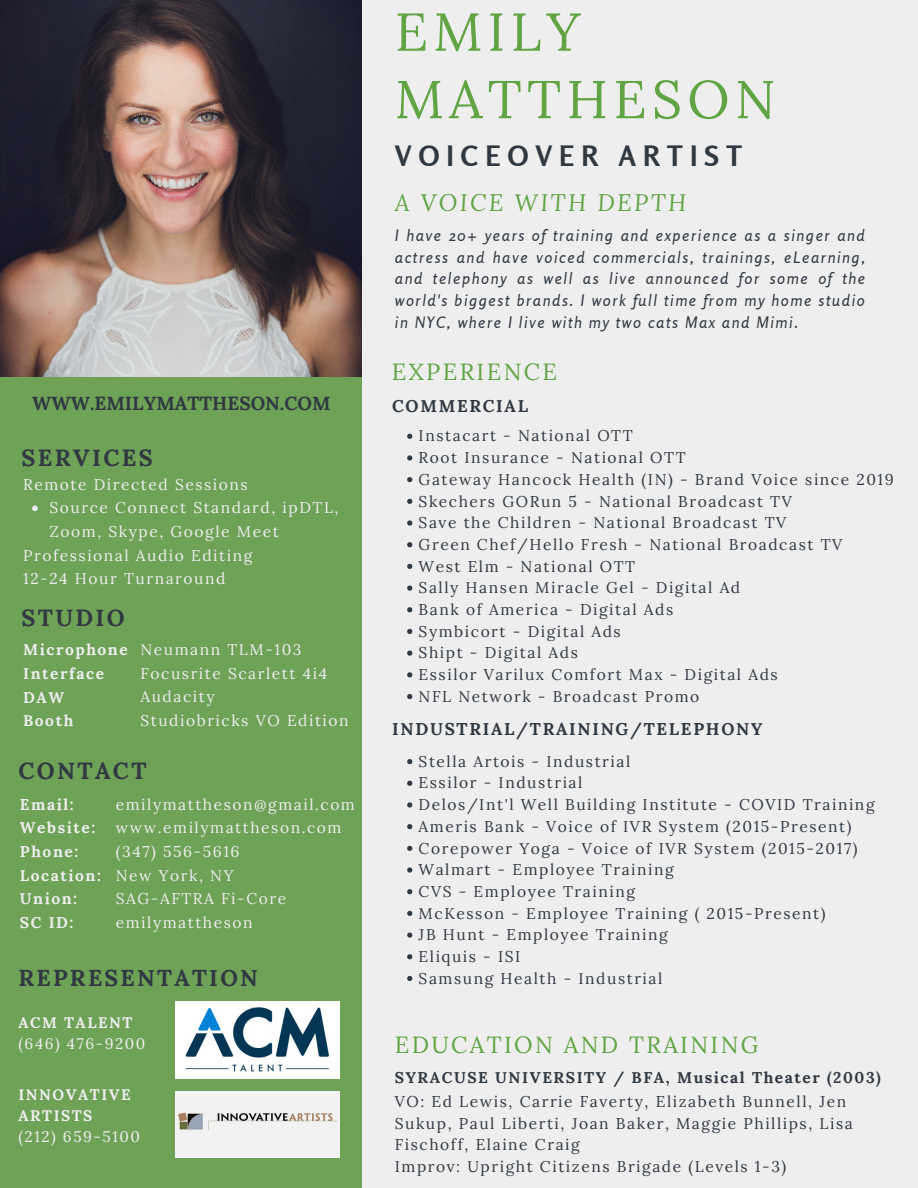
<style>
.page{position:relative;width:918px;height:1188px;background:#eee}
.page>*{position:absolute;margin:0;border:0;box-sizing:border-box;transform-origin:0 0}
.t1{font:53.25px/67.5px "Lora";letter-spacing:.1em;color:#60a443}
.t2{font:700 28.05px "Rosario";letter-spacing:.25em;color:#303841}
.t3{font:italic 23.7px "Lora";letter-spacing:.1em;color:#60a443}
.t4{font:23.4px "Lora";letter-spacing:.1em;color:#60a443}
.t5{font:700 23.4px "Lora";letter-spacing:.1em;color:#303841}
.t6{font:700 22.95px "Lora";letter-spacing:.1em;color:#303841}
.t7{font:700 19.05px "Lora";color:#303841}
.t8{font:700 17.1px "Lora";letter-spacing:.1em;color:#303841}
.t9{font:italic 15.75px/21.8px "Rosario";letter-spacing:.1em;color:#303841;text-align:justify}
.t10{font:15.6px/21.8px "Lora";letter-spacing:.1em;color:#303841}
.t11{font:15.6px/23.7px "Lora";letter-spacing:.1em;color:#eee}
.t12{font:700 15.6px "Lora";letter-spacing:.1em;color:#eee}
.t13{font:700 15.6px "Lora";letter-spacing:.1em;color:#303841}
.t14{font:700 15.3px "Lora";letter-spacing:.1em;color:#eee}
.t15{font:15.3px "Lora";letter-spacing:.1em;color:#eee}
</style>
<div class="page">
<div style="left:0;top:0;width:361px;height:1188px;background:#6ea257"></div>
<img style="left:0;top:0;width:361px;height:377px">
<img style="left:176px;top:1002px;width:164px;height:76px">
<img style="left:176px;top:1092px;width:164px;height:65px">
<svg style="left:407px;top:434px;width:5px;height:5px"></svg>
<svg style="left:407px;top:455px;width:5px;height:6px"></svg>
<svg style="left:407px;top:477px;width:5px;height:5px"></svg>
<svg style="left:407px;top:499px;width:5px;height:5px"></svg>
<svg style="left:407px;top:520px;width:5px;height:6px"></svg>
<svg style="left:407px;top:542px;width:5px;height:5px"></svg>
<svg style="left:407px;top:564px;width:5px;height:5px"></svg>
<svg style="left:407px;top:586px;width:5px;height:5px"></svg>
<svg style="left:407px;top:607px;width:5px;height:5px"></svg>
<svg style="left:407px;top:629px;width:5px;height:5px"></svg>
<svg style="left:407px;top:651px;width:5px;height:5px"></svg>
<svg style="left:407px;top:672px;width:5px;height:5px"></svg>
<svg style="left:407px;top:694px;width:5px;height:5px"></svg>
<svg style="left:407px;top:759px;width:5px;height:5px"></svg>
<svg style="left:407px;top:781px;width:5px;height:5px"></svg>
<svg style="left:407px;top:802px;width:5px;height:6px"></svg>
<svg style="left:407px;top:824px;width:5px;height:5px"></svg>
<svg style="left:407px;top:846px;width:5px;height:5px"></svg>
<svg style="left:407px;top:867px;width:5px;height:6px"></svg>
<svg style="left:407px;top:889px;width:5px;height:5px"></svg>
<svg style="left:407px;top:911px;width:5px;height:5px"></svg>
<svg style="left:407px;top:933px;width:5px;height:5px"></svg>
<svg style="left:407px;top:954px;width:5px;height:5px"></svg>
<svg style="left:407px;top:976px;width:5px;height:5px"></svg>
<svg style="left:32px;top:505px;width:6px;height:6px"></svg>
<p class="t7" style="left:32px;top:391px;width:300px">WWW.EMILYMATTHESON.COM</p>
<p class="t5" style="left:22px;top:442px;width:133px">SERVICES</p>
<p class="t11" style="left:50px;top:496px;width:290px">Source Connect Standard, ipDTL,<br>Zoom, Skype, Google Meet</p>
<p class="t11" style="left:23px;top:472px;width:226px">Remote Directed Sessions</p>
<p class="t11" style="left:23px;top:543px;width:231px">Professional Audio Editing</p>
<p class="t11" style="left:23px;top:567px;width:204px">12-24 Hour Turnaround</p>
<p class="t5" style="left:22px;top:602px;width:105px">STUDIO</p>
<p class="t12" style="left:23px;top:640px;width:106px">Microphone</p>
<p class="t12" style="left:23px;top:663px;width:82px">Interface</p>
<p class="t12" style="left:23px;top:687px;width:43px">DAW</p>
<p class="t12" style="left:23px;top:710px;width:52px">Booth</p>
<p class="t11" style="left:141px;top:638px;width:163px">Neumann TLM-103</p>
<p class="t11" style="left:141px;top:661px;width:188px">Focusrite Scarlett 4i4</p>
<p class="t11" style="left:141px;top:685px;width:76px">Audacity</p>
<p class="t11" style="left:141px;top:709px;width:210px">Studiobricks VO Edition</p>
<p class="t5" style="left:18px;top:755px;width:130px">CONTACT</p>
<p class="t11" style="left:116px;top:792px;width:241px">emilymattheson@gmail.com</p>
<p class="t11" style="left:116px;top:816px;width:227px">www.emilymattheson.com</p>
<p class="t11" style="left:116px;top:839px;width:125px">(347) 556-5616</p>
<p class="t11" style="left:116px;top:863px;width:119px">New York, NY</p>
<p class="t11" style="left:116px;top:887px;width:172px">SAG-AFTRA Fi-Core</p>
<p class="t11" style="left:116px;top:910px;width:138px">emilymattheson</p>
<p class="t12" style="left:20px;top:794px;width:55px">Email:</p>
<p class="t12" style="left:20px;top:818px;width:77px">Website:</p>
<p class="t12" style="left:20px;top:841px;width:60px">Phone:</p>
<p class="t12" style="left:20px;top:865px;width:82px">Location:</p>
<p class="t12" style="left:20px;top:889px;width:59px">Union:</p>
<p class="t12" style="left:20px;top:912px;width:55px">SC ID:</p>
<p class="t6" style="left:18px;top:963px;width:241px">REPRESENTATION</p>
<p class="t14" style="left:18px;top:1013px;width:116px">ACM TALENT</p>
<p class="t15" style="left:18px;top:1034px;width:128px">(646) 476-9200</p>
<p class="t14" style="left:18px;top:1084px;width:114px">INNOVATIVE</p>
<p class="t14" style="left:18px;top:1106px;width:75px">ARTISTS</p>
<p class="t15" style="left:18px;top:1127px;width:123px">(212) 659-5100</p>
<p class="t1" style="left:395px;top:-2px;width:382px">EMILY<br>MATTHESON</p>
<p class="t2" style="left:395px;top:139px;width:349px">VOICEOVER ARTIST</p>
<p class="t3" style="left:395px;top:187px;width:293px">A VOICE WITH DEPTH</p>
<p class="t9" style="left:395px;top:224px;width:472px">I have 20+ years of training and experience as a singer and actress and have voiced commercials, trainings, eLearning, and telephony as well as live announced for some of the world's biggest brands. I work full time from my home studio in NYC, where I live with my two cats Max and Mimi.</p>
<p class="t4" style="left:392px;top:356px;width:166px">EXPERIENCE</p>
<p class="t8" style="left:392px;top:394px;width:137px">COMMERCIAL</p>
<p class="t10" style="left:419px;top:425px;width:216px">Instacart - National OTT</p>
<p class="t10" style="left:419px;top:447px;width:269px">Root Insurance - National OTT</p>
<p class="t10" style="left:419px;top:468px;width:477px">Gateway Hancock Health (IN) - Brand Voice since 2019</p>
<p class="t10" style="left:419px;top:490px;width:375px">Skechers GORun 5 - National Broadcast TV</p>
<p class="t10" style="left:419px;top:512px;width:369px">Save the Children - National Broadcast TV</p>
<p class="t10" style="left:419px;top:533px;width:425px">Green Chef/Hello Fresh - National Broadcast TV</p>
<p class="t10" style="left:419px;top:555px;width:218px">West Elm - National OTT</p>
<p class="t10" style="left:419px;top:577px;width:323px">Sally Hansen Miracle Gel - Digital Ad</p>
<p class="t10" style="left:419px;top:598px;width:256px">Bank of America - Digital Ads</p>
<p class="t10" style="left:419px;top:620px;width:204px">Symbicort - Digital Ads</p>
<p class="t10" style="left:419px;top:642px;width:161px">Shipt - Digital Ads</p>
<p class="t10" style="left:419px;top:663px;width:361px">Essilor Varilux Comfort Max - Digital Ads</p>
<p class="t10" style="left:419px;top:685px;width:282px">NFL Network - Broadcast Promo</p>
<p class="t8" style="left:392px;top:718px;width:372px">INDUSTRIAL/TRAINING/TELEPHONY</p>
<p class="t10" style="left:419px;top:750px;width:213px">Stella Artois - Industrial</p>
<p class="t10" style="left:419px;top:772px;width:165px">Essilor - Industrial</p>
<p class="t10" style="left:419px;top:794px;width:457px">Delos/Int'l Well Building Institute - COVID Training</p>
<p class="t10" style="left:419px;top:815px;width:434px">Ameris Bank - Voice of IVR System (2015-Present)</p>
<p class="t10" style="left:419px;top:837px;width:440px">Corepower Yoga - Voice of IVR System (2015-2017)</p>
<p class="t10" style="left:419px;top:859px;width:257px">Walmart - Employee Training</p>
<p class="t10" style="left:419px;top:880px;width:218px">CVS - Employee Training</p>
<p class="t10" style="left:419px;top:902px;width:408px">McKesson - Employee Training ( 2015-Present)</p>
<p class="t10" style="left:419px;top:924px;width:251px">JB Hunt - Employee Training</p>
<p class="t10" style="left:419px;top:945px;width:103px">Eliquis - ISI</p>
<p class="t10" style="left:419px;top:967px;width:245px">Samsung Health - Industrial</p>
<p class="t4" style="left:395px;top:1029px;width:365px">EDUCATION AND TRAINING</p>
<p class="t13" style="left:395px;top:1067px;width:488px">SYRACUSE UNIVERSITY / BFA, Musical Theater (2003)</p>
<p class="t10" style="left:395px;top:1091px;width:459px">VO: Ed Lewis, Carrie Faverty, Elizabeth Bunnell, Jen<br>Sukup, Paul Liberti, Joan Baker, Maggie Phillips, Lisa<br>Fischoff, Elaine Craig</p>
<p class="t10" style="left:395px;top:1156px;width:393px">Improv: Upright Citizens Brigade (Levels 1-3)</p>
</div>
